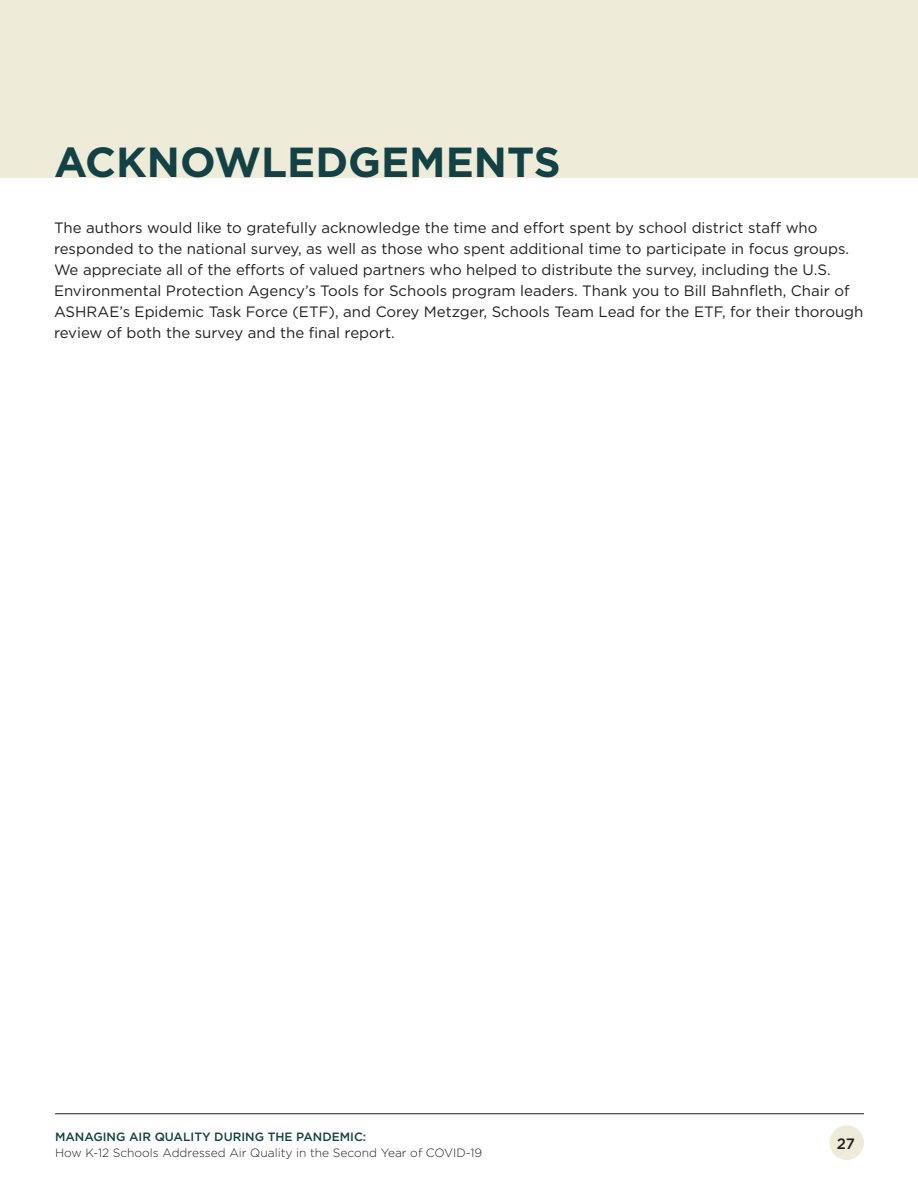
<style>
.page{position:relative;width:918px;height:1188px;background:#fff}
.page>*{position:absolute;margin:0;border:0;box-sizing:border-box;transform-origin:0 0}
.t1{font:700 42px "Gotham";color:#124246}
.t2{font:15px/21px "Gotham";color:#231f20}
.t3{font:500 15px "Gotham";color:#231f20}
.t4{font:300 12px "Gotham";color:#231f20}
.t5{font:500 12px "Gotham";color:#124246}
</style>
<div class="page">
<div style="left:829px;top:1125px;width:35px;height:35px;background:#eeecd8;border-radius:50%"></div>
<hr style="left:55px;top:1113px;width:809px;height:1px;background:#231f20">
<div style="left:0;top:0;width:918px;height:177px;background:#eeecd8"></div>
<h1 class="t1" style="left:54px;top:135px;width:508px">ACKNOWLEDGEMENTS</h1>
<p class="t2" style="left:54px;top:217px;width:811px">The authors would like to gratefully acknowledge the time and effort spent by school district staff who responded to the national survey, as well as those who spent additional time to participate in focus groups.<br>We appreciate all of the efforts of valued partners who helped to distribute the survey, including the U.S.<br>Environmental Protection Agency’s Tools for Schools program leaders. Thank you to Bill Bahnfleth, Chair of ASHRAE’s Epidemic Task Force (ETF), and Corey Metzger, Schools Team Lead for the ETF, for their thorough review of both the survey and the final report.</p>
<p class="t5" style="left:55px;top:1128px;width:313px">MANAGING AIR QUALITY DURING THE PANDEMIC:</p>
<p class="t4" style="left:55px;top:1145px;width:429px">How K-12 Schools Addressed Air Quality in the Second Year of COVID-19</p>
<p class="t3" style="left:837px;top:1134px;width:20px">27</p>
</div>
